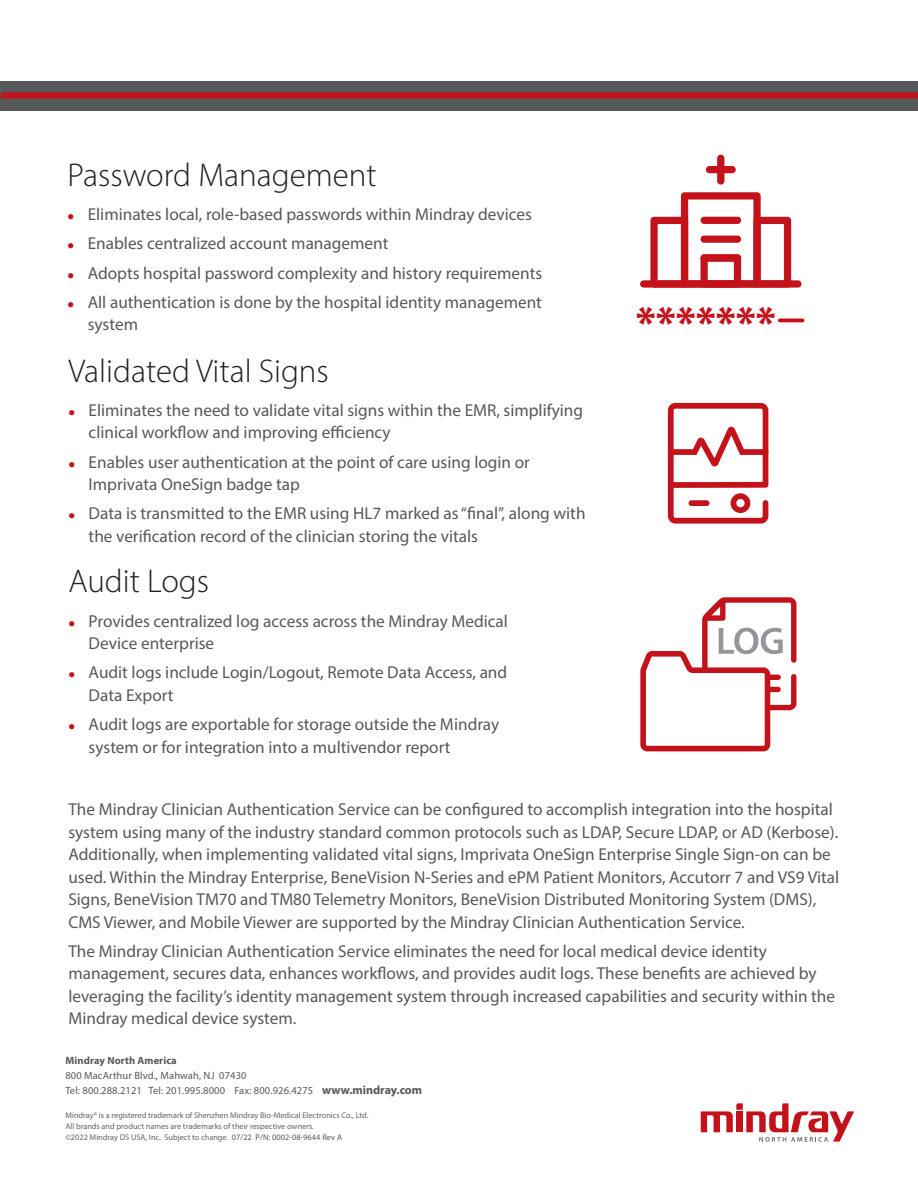
<style>
.page{position:relative;width:918px;height:1188px;background:#fff}
.page>*{position:absolute;margin:0;border:0;box-sizing:border-box;transform-origin:0 0}
.t1{font:900 42.45px "Myriad Pro";color:#c4121a}
.t2{font:300 33px "Myriad Pro";color:#231f20}
.t3{font:17.25px/22.5px "Myriad Pro";color:#57585a}
.t4{font:10.5px/15px "Myriad Pro";letter-spacing:.01em;color:#57585a}
.t5{font:700 10.5px "Myriad Pro";letter-spacing:.01em;color:#57585a}
.t6{font:8.25px/10.8px "Myriad Pro";color:#636366}
.s1{color:#c4121a}
.s2{font-weight:700;font-size:12px}
.s3{color:#57585a}
</style>
<div class="page">
<svg style="left:701px;top:1103px;width:153px;height:39px"></svg>
<div style="left:0;top:81px;width:918px;height:29px;background:#57585a"></div>
<div style="left:1px;top:92px;width:917px;height:6px;background:#c4121a"></div>
<svg style="left:640px;top:597px;width:156px;height:154px"></svg>
<svg style="left:668px;top:403px;width:100px;height:121px"></svg>
<div style="left:689px;top:500px;width:20px;height:6px;background:#c4121a;border-radius:3px"></div>
<div style="left:706px;top:166px;width:30px;height:7px;background:#c4121a;border-radius:4px"></div>
<div style="left:717px;top:155px;width:7px;height:30px;background:#c4121a;border-radius:4px"></div>
<div style="left:640px;top:280px;width:162px;height:8px;background:#c4121a;border-radius:4px"></div>
<svg style="left:650px;top:192px;width:141px;height:96px"></svg>
<svg style="left:780px;top:318px;width:22px;height:4px"></svg>
<h2 class="t2" style="left:68px;top:162px;width:311px">Password Management</h2>
<p class="t3" style="left:68px;top:205px;width:466px"><span class="s1">●</span> Eliminates local, role-based passwords within Mindray devices</p>
<p class="t3" style="left:68px;top:234px;width:322px"><span class="s1">●</span> Enables centralized account management</p>
<p class="t3" style="left:68px;top:263px;width:476px"><span class="s1">●</span> Adopts hospital password complexity and history requirements</p>
<p class="t3" style="left:88px;top:292px;width:456px;text-indent:-20px"><span class="s1">●</span> All authentication is done by the hospital identity management system</p>
<h1 class="t1" style="left:636px;top:296px;width:142px">*******</h1>
<h2 class="t2" style="left:68px;top:358px;width:262px">Validated Vital Signs</h2>
<p class="t3" style="left:89px;top:400px;width:496px;text-indent:-20px"><span class="s1">●</span> Eliminates the need to validate vital signs within the EMR, simplifying clinical workflow and improving efficiency</p>
<p class="t3" style="left:89px;top:452px;width:443px;text-indent:-20px"><span class="s1">●</span> Enables user authentication at the point of care using login or<br>Imprivata OneSign badge tap</p>
<p class="t3" style="left:89px;top:504px;width:498px;text-indent:-20px"><span class="s1">●</span> Data is transmitted to the EMR using HL7 marked as “final”, along with the verification record of the clinician storing the vitals</p>
<h2 class="t2" style="left:68px;top:569px;width:142px">Audit Logs</h2>
<p class="t3" style="left:89px;top:611px;width:421px;text-indent:-20px"><span class="s1">●</span> Provides centralized log access across the Mindray Medical<br>Device enterprise</p>
<p class="t3" style="left:89px;top:663px;width:420px;text-indent:-20px"><span class="s1">●</span> Audit logs include Login/Logout, Remote Data Access, and<br>Data Export</p>
<p class="t3" style="left:89px;top:715px;width:412px;text-indent:-20px"><span class="s1">●</span> Audit logs are exportable for storage outside the Mindray system or for integration into a multivendor report</p>
<p class="t3" style="left:68px;top:800px;width:772px">The Mindray Clinician Authentication Service can be configured to accomplish integration into the hospital system using many of the industry standard common protocols such as LDAP, Secure LDAP, or AD (Kerbose).<br>Additionally, when implementing validated vital signs, Imprivata OneSign Enterprise Single Sign-on can be used. Within the Mindray Enterprise, BeneVision N-Series and ePM Patient Monitors, Accutorr 7 and VS9 Vital Signs, BeneVision TM70 and TM80 Telemetry Monitors, BeneVision Distributed Monitoring System (DMS), CMS Viewer, and Mobile Viewer are supported by the Mindray Clinician Authentication Service.</p>
<p class="t3" style="left:68px;top:941px;width:768px">The Mindray Clinician Authentication Service eliminates the need for local medical device identity management, secures data, enhances workflows, and provides audit logs. These benefits are achieved by leveraging the facility’s identity management system through increased capabilities and security within the Mindray medical device system.</p>
<p class="t5" style="left:65px;top:1056px;width:113px">Mindray North America</p>
<p class="t4" style="left:65px;top:1068px;width:358px">800 MacArthur Blvd., Mahwah, NJ 07430<br>Tel: 800.288.2121 Tel: 201.995.8000 Fax: 800.926.4275 <span class="s2">www.mindray.com</span></p>
<p class="t6" style="left:65px;top:1111px;width:305px">Mindray® is a registered trademark of Shenzhen Mindray Bio-Medical Electronics Co., Ltd.<br>All brands and product names are trademarks of their respective owners.<br>©2022 Mindray DS USA, Inc. Subject to change. <span class="s3">07/22 P/N: 0002-08-9644 Rev A</span></p>
</div>
